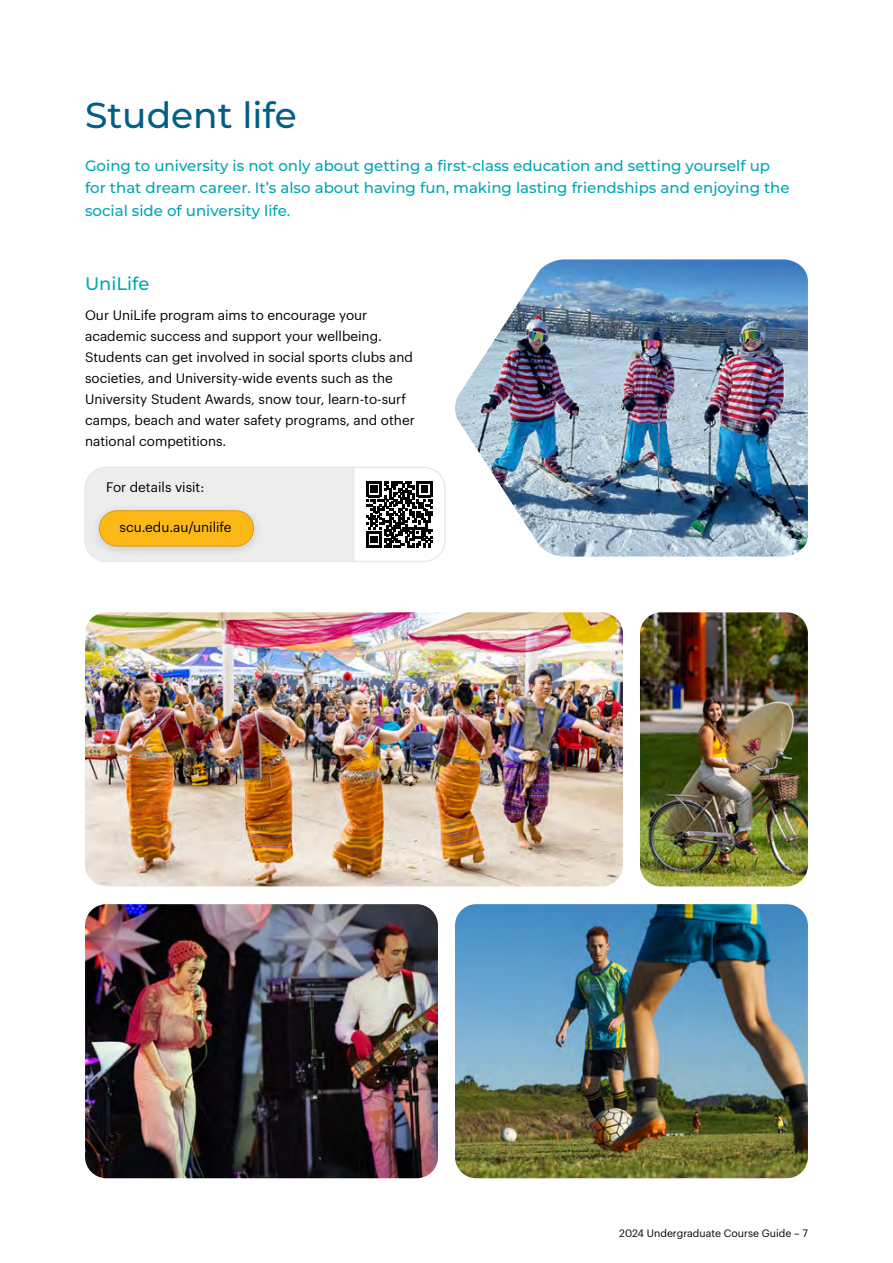
<style>
.page{position:relative;width:893px;height:1263px;background:#fff}
.page>*{position:absolute;margin:0;border:0;box-sizing:border-box;transform-origin:0 0}
.Heading_1{font:500 36px "Montserrat";color:#005e87}
.Heading_2{font:500 18px "Montserrat";color:#00a6b6}
.Lead_text{font:500 15px/22.8px "Montserrat";color:#00a6b6}
._4__copy{font:13.5px/21px "Graphik";color:#000}
.t1{font:10.5px "Graphik";color:#000}
</style>
<div class="page">
<img style="left:455px;top:259px;width:353px;height:297px">
<img style="left:85px;top:612px;width:538px;height:274px">
<img style="left:85px;top:904px;width:353px;height:274px">
<img style="left:455px;top:904px;width:353px;height:274px">
<img style="left:640px;top:612px;width:168px;height:274px">
<div style="left:85px;top:467px;width:290px;height:94px;background:#ededed;border-radius:21px"></div>
<div style="left:84px;top:467px;width:292px;height:95px;border:2px solid #e8e9e9;border-radius:21px"></div>
<div style="left:90px;top:503px;width:173px;height:55px;background:#000;opacity:.15"></div>
<div style="left:99px;top:511px;width:155px;height:35px;background:#fcb817;border-radius:18px"></div>
<div style="left:99px;top:510px;width:155px;height:36px;border:1px solid #d89c1b;border-radius:18px"></div>
<svg style="left:352px;top:466px;width:94px;height:97px"></svg>
<p class="Heading_1" style="left:85px;top:91px;width:213px">Student life</p>
<p class="Lead_text" style="left:85px;top:154px;width:706px">Going to university is not only about getting a first-class education and setting yourself up for that dream career. It’s also about having fun, making lasting friendships and enjoying the social side of university life.</p>
<p class="Heading_2" style="left:85px;top:272px;width:66px">UniLife</p>
<p class="_4__copy" style="left:85px;top:303px;width:331px">Our UniLife program aims to encourage your academic success and support your wellbeing.<br>Students can get involved in social sports clubs and societies, and University-wide events such as the University Student Awards, snow tour, learn-to-surf camps, beach and water safety programs, and other national competitions.</p>
<p class="_4__copy" style="left:106px;top:475px;width:100px">For details visit:</p>
<p class="_4__copy" style="left:120px;top:516px;width:113px">scu.edu.au/unilife</p>
<p class="t1" style="left:619px;top:1226px;width:190px">2024 Undergraduate Course Guide – 7</p>
</div>
